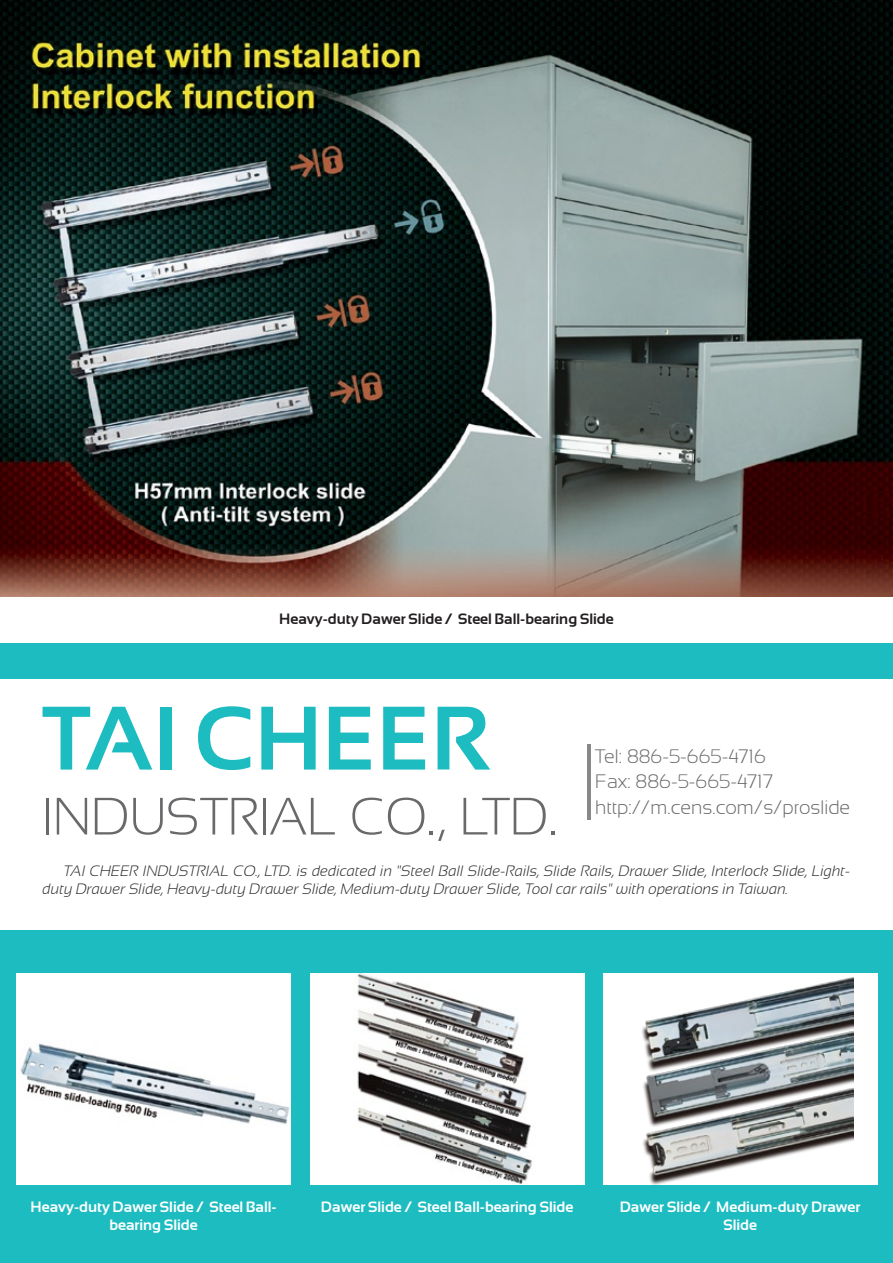
<style>
.page{position:relative;width:893px;height:1263px;background:#fff}
.page>*{position:absolute;margin:0;border:0;box-sizing:border-box;transform-origin:0 0}
.公司名大標{font:700 90px "Sansation";color:#1cbcc1}
.公司名大標-2{font:300 52.5px "Sansation";color:#69696c}
.公司內容{font:300 19.5px "Sansation";color:#69696c}
.副標內文{font:italic 300 15px/18px "Sansation";color:#231f20}
.產品名{font:700 15px/17.2px "Sansation";color:#fff;text-align:center}
.產品名-2{font:700 15px "Sansation";color:#231f20}
</style>
<div class="page">
<div style="left:0;top:643px;width:893px;height:620px;background:#1cbcc1"></div>
<div style="left:0;top:679px;width:893px;height:251px;background:#fff"></div>
<div style="left:310px;top:973px;width:274px;height:212px;background:#fff"></div>
<div style="left:604px;top:973px;width:274px;height:212px;background:#fff"></div>
<hr style="left:587px;top:744px;width:3px;height:76px;background:#86888a">
<img style="left:0;top:1px;width:893px;height:596px">
<img style="left:357px;top:974px;width:175px;height:210px">
<img style="left:642px;top:977px;width:211px;height:208px">
<img style="left:17px;top:973px;width:274px;height:212px">
<p class="產品名-2" style="left:279px;top:610px;width:336px">Heavy-duty Dawer Slide / Steel Ball-bearing Slide</p>
<p class="公司名大標" style="left:43px;top:688px;width:450px">TAI CHEER</p>
<p class="公司名大標-2" style="left:43px;top:787px;width:516px">INDUSTRIAL CO., LTD.</p>
<p class="公司內容" style="left:595px;top:745px;width:172px">Tel: 886-5-665-4716</p>
<p class="公司內容" style="left:595px;top:771px;width:179px">Fax: 886-5-665-4717</p>
<p class="公司內容" style="left:595px;top:796px;width:256px">http://m.cens.com/s/proslide</p>
<p class="副標內文" style="left:43px;top:862px;width:809px;text-indent:21px">TAI CHEER INDUSTRIAL CO., LTD. is dedicated in "Steel Ball Slide-Rails, Slide Rails, Drawer Slide, Interlock Slide, Light&shy;duty Drawer Slide, Heavy-duty Drawer Slide, Medium-duty Drawer Slide, Tool car rails" with operations in Taiwan.</p>
<p class="產品名" style="left:30px;top:1198px;width:248px">Heavy-duty Dawer Slide / Steel Ball&shy;bearing Slide</p>
<p class="產品名" style="left:321px;top:1198px;width:254px">Dawer Slide / Steel Ball-bearing Slide</p>
<p class="產品名" style="left:620px;top:1198px;width:242px">Dawer Slide / Medium-duty Drawer<br>Slide</p>
</div>
